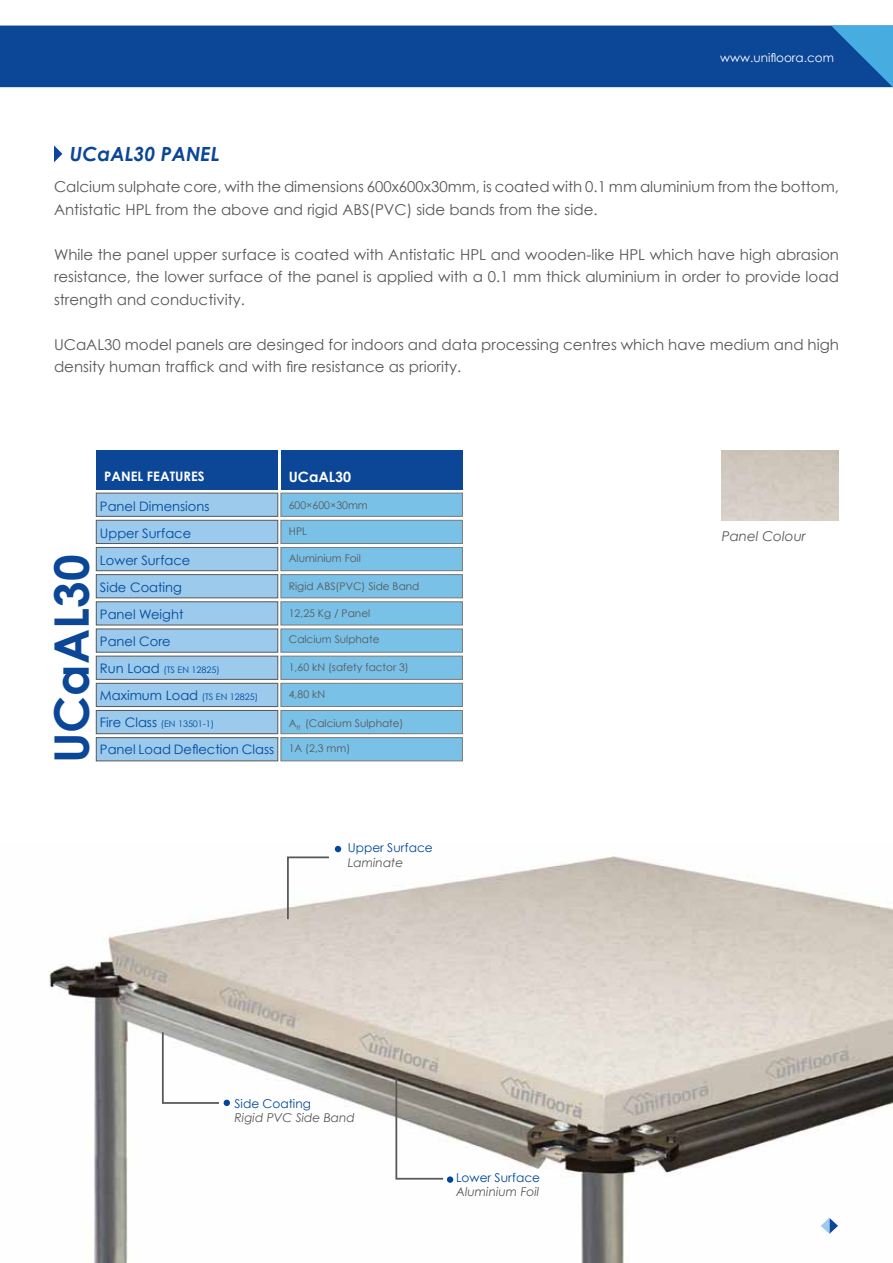
<style>
.page{position:relative;width:893px;height:1263px;background:#fff}
.page>*{position:absolute;margin:0;border:0;box-sizing:border-box;transform-origin:0 0}
.t1{font:700 47.55px "Century Gothic";color:#0b4697}
.t2{font:italic 700 19.5px "Century Gothic";color:#0b4697}
.t3{font:15px/22.5px "Century Gothic";color:#575756}
.t4{font:700 14.25px "Century Gothic";color:#fff}
.t5{font:italic 13.5px "Century Gothic";color:#575756}
.t6{font:13.05px/27px "Century Gothic";color:#004799}
.t7{font:700 13.05px "Century Gothic";color:#fff}
.t8{font:italic 12.15px "Century Gothic";color:#575756}
.t9{font:12.15px "Century Gothic";color:#004799}
.t10{font:12px "Century Gothic";color:#fff}
.t11{font:10.5px "Century Gothic";color:#575756}
.t12{font:9px "Century Gothic";color:#004799}
.s1{font-size:13.05px}
.s2{font-size:9px}
</style>
<div class="page">
<div style="left:0;top:26px;width:831px;height:61px;background:#0b4697"></div>
<svg style="left:831px;top:25px;width:62px;height:62px;background:#2a7abc"></svg>
<img style="left:49px;top:845px;width:844px;height:418px">
<svg style="left:395px;top:1077px;width:50px;height:103px"></svg>
<div style="left:447px;top:1176px;width:6px;height:7px;background:#004799;border-radius:50%"></div>
<svg style="left:286px;top:846px;width:55px;height:75px"></svg>
<svg style="left:161px;top:1030px;width:69px;height:76px"></svg>
<svg style="left:54px;top:145px;width:8px;height:17px"></svg>
<div style="left:281px;top:493px;width:182px;height:23px;background:#7ac1e8"></div>
<div style="left:96px;top:493px;width:182px;height:23px;background:#9bcaed;border:1px solid #575756"></div>
<div style="left:281px;top:520px;width:182px;height:24px;background:#7ac1e8;border:1px solid #575756"></div>
<div style="left:96px;top:520px;width:182px;height:24px;background:#9bcaed;border:1px solid #575756"></div>
<div style="left:281px;top:547px;width:182px;height:24px;background:#7ac1e8;border:1px solid #575756"></div>
<div style="left:96px;top:547px;width:182px;height:24px;background:#9bcaed;border:1px solid #575756"></div>
<div style="left:281px;top:574px;width:182px;height:24px;background:#7ac1e8;border:1px solid #575756"></div>
<div style="left:96px;top:574px;width:182px;height:24px;background:#9bcaed;border:1px solid #575756"></div>
<div style="left:281px;top:602px;width:182px;height:23px;background:#7ac1e8"></div>
<div style="left:96px;top:602px;width:182px;height:23px;background:#9bcaed"></div>
<div style="left:281px;top:629px;width:182px;height:23px;background:#7ac1e8"></div>
<div style="left:96px;top:629px;width:182px;height:23px;background:#9bcaed"></div>
<div style="left:281px;top:656px;width:182px;height:23px;background:#7ac1e8"></div>
<div style="left:96px;top:656px;width:182px;height:23px;background:#9bcaed;border:1px solid #575756"></div>
<div style="left:281px;top:683px;width:182px;height:24px;background:#7ac1e8;border:1px solid #575756"></div>
<div style="left:96px;top:683px;width:182px;height:24px;background:#9bcaed;border:1px solid #575756"></div>
<div style="left:281px;top:710px;width:182px;height:24px;background:#7ac1e8;border:1px solid #575756"></div>
<div style="left:96px;top:710px;width:182px;height:24px;background:#9bcaed;border:1px solid #575756"></div>
<div style="left:281px;top:737px;width:182px;height:24px;background:#7ac1e8;border:1px solid #575756"></div>
<div style="left:96px;top:737px;width:182px;height:24px;background:#9bcaed;border:1px solid #575756"></div>
<div style="left:281px;top:451px;width:182px;height:39px;background:#0b4697"></div>
<div style="left:96px;top:451px;width:182px;height:39px;background:#0b4697"></div>
<svg style="left:821px;top:1218px;width:17px;height:16px"></svg>
<h2 class="t2" style="left:70px;top:141px;width:151px">UCaAL30 PANEL</h2>
<p class="t10" style="left:720px;top:51px;width:115px">www.unifloora.com</p>
<p class="t3" style="left:54px;top:175px;width:786px">Calcium sulphate core, with the dimensions 600x600x30mm, is coated with 0.1 mm aluminium from the bottom,<br>Antistatic HPL from the above and rigid ABS(PVC) side bands from the side.</p>
<p class="t3" style="left:54px;top:243px;width:786px;text-align:justify">While the panel upper surface is coated with Antistatic HPL and wooden-like HPL which have high abrasion resistance, the lower surface of the panel is applied with a 0.1 mm thick aluminium in order to provide load strength and conductivity.</p>
<p class="t3" style="left:54px;top:333px;width:786px">UCaAL30 model panels are desinged for indoors and data processing centres which have medium and high density human traffick and with fire resistance as priority.</p>
<h1 class="t1" style="left:42px;top:763px;width:210px;rotate:-90deg">UCaAL30</h1>
<p class="t7" style="left:104px;top:468px;width:102px">PANEL FEATURES</p>
<p class="t4" style="left:289px;top:467px;width:64px">UCaAL30</p>
<p class="t11" style="left:289px;top:499px;width:80px">600×600×30mm</p>
<p class="t11" style="left:289px;top:524px;width:20px">HPL</p>
<p class="t11" style="left:289px;top:551px;width:74px">Aluminium Foil</p>
<p class="t11" style="left:289px;top:580px;width:132px">Rigid ABS(PVC) Side Band</p>
<p class="t11" style="left:289px;top:607px;width:83px">12,25 Kg / Panel</p>
<p class="t11" style="left:289px;top:632px;width:92px">Calcium Sulphate</p>
<p class="t11" style="left:289px;top:661px;width:122px">1,60 kN (safety factor 3)</p>
<p class="t11" style="left:289px;top:688px;width:38px">4,80 kN</p>
<p class="t11" style="left:289px;top:716px;width:116px">A<sub>ff</sub> (Calcium Sulphate)</p>
<p class="t11" style="left:289px;top:742px;width:63px">1A (2,3 mm)</p>
<p class="t6" style="left:100px;top:493px;width:111px">Panel Dimensions<br>Upper Surface<br>Lower Surface<br>Side Coating<br>Panel Weight<br>Panel Core</p>
<p class="t12" style="left:100px;top:664px;width:121px"><span class="s1">Run Load</span> (TS EN 12825)</p>
<p class="t6" style="left:100px;top:682px;width:160px">Maximum Load <span class="s2">(TS EN 12825)</span></p>
<p class="t12" style="left:100px;top:718px;width:116px"><span class="s1">Fire Class</span> (EN 13501-1)</p>
<p class="t6" style="left:100px;top:736px;width:176px">Panel Load Deflection Class</p>
<p class="t9" style="left:348px;top:840px;width:87px">Upper Surface</p>
<p class="t8" style="left:348px;top:855px;width:57px">Laminate</p>
<p class="t9" style="left:235px;top:1096px;width:78px">Side Coating</p>
<p class="t8" style="left:235px;top:1110px;width:122px">Rigid PVC Side Band</p>
<p class="t9" style="left:456px;top:1170px;width:86px">Lower Surface</p>
<p class="t8" style="left:456px;top:1184px;width:85px">Aluminium Foil</p>
<p class="t5" style="left:722px;top:528px;width:86px">Panel Colour</p>
</div>
